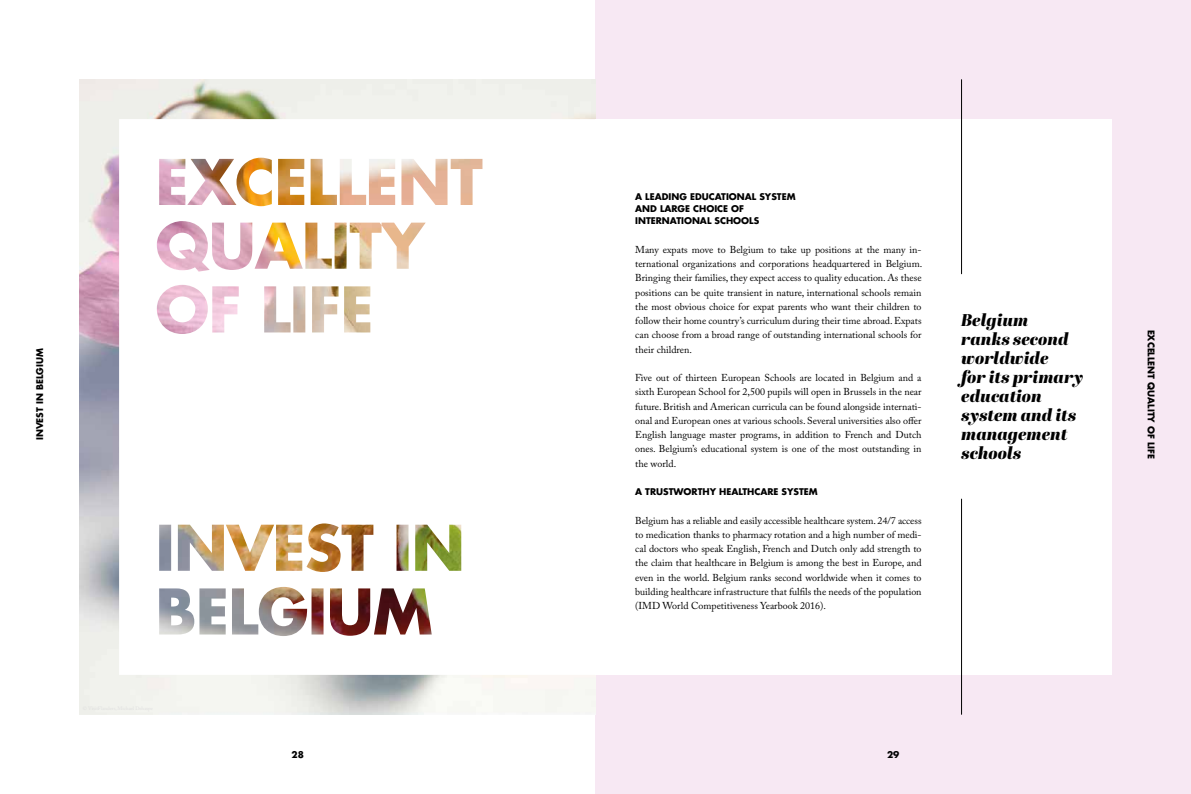
<style>
.page{position:relative;width:1191px;height:794px;background:#fff}
.page>*{position:absolute;margin:0;border:0;box-sizing:border-box;transform-origin:0 0}
.t1{font:italic 17px/19px "Abril Fatface";color:#000}
.t2{font:10px/14.2px "Adobe Caslon Pro";color:#000;text-align:justify}
.t3{font:700 9px/12px "Futura Std";color:#000}
</style>
<div class="page">
<div style="left:595px;top:0;width:596px;height:794px;background:#f7e8f3"></div>
<img style="left:79px;top:79px;width:516px;height:635px">
<svg style="left:119px;top:119px;width:476px;height:556px"></svg>
<div style="left:595px;top:119px;width:516px;height:556px;background:#fff"></div>
<hr style="left:961px;top:80px;width:1px;height:194px;background:#000">
<hr style="left:961px;top:499px;width:1px;height:215px;background:#000">
<p class="t3" style="left:34px;top:440px;width:93px;rotate:-90deg">INVEST IN BELGIUM</p>
<p class="t3" style="left:635px;top:191px;width:162px">A LEADING EDUCATIONAL SYSTEM<br>AND LARGE CHOICE OF<br>INTERNATIONAL SCHOOLS</p>
<p class="t2" style="left:635px;top:242px;width:288px">Many expats move to Belgium to take up positions at the many in&shy;ternational organizations and corporations headquartered in Belgium.<br>Bringing their families, they expect access to quality education. As these positions can be quite transient in nature, international schools remain the most obvious choice for expat parents who want their children to follow their home country’s curriculum during their time abroad. Expats can choose from a broad range of outstanding international schools for their children.</p>
<p class="t2" style="left:635px;top:370px;width:288px">Five out of thirteen European Schools are located in Belgium and a sixth European School for 2,500 pupils will open in Brussels in the near future. British and American curricula can be found alongside internati&shy;onal and European ones at various schools. Several universities also offer English language master programs, in addition to French and Dutch ones. Belgium’s educational system is one of the most outstanding in the world.</p>
<p class="t3" style="left:635px;top:485px;width:184px">A TRUSTWORTHY HEALTHCARE SYSTEM</p>
<p class="t2" style="left:635px;top:513px;width:288px">Belgium has a reliable and easily accessible healthcare system. 24/7 access to medication thanks to pharmacy rotation and a high number of medi&shy;cal doctors who speak English, French and Dutch only add strength to the claim that healthcare in Belgium is among the best in Europe, and even in the world. Belgium ranks second worldwide when it comes to building healthcare infrastructure that fulfils the needs of the population (IMD World Competitiveness Yearbook 2016).</p>
<h1 class="t1" style="left:961px;top:310px;width:123px">Belgium<br>ranks second worldwide<br>for its primary education system and its management schools</h1>
<p class="t3" style="left:291px;top:748px;width:14px">28</p>
<p class="t3" style="left:887px;top:748px;width:14px">29</p>
<p class="t3" style="left:1157px;top:329px;width:131px;rotate:90deg">EXCELLENT QUALITY OF LIFE</p>
</div>
